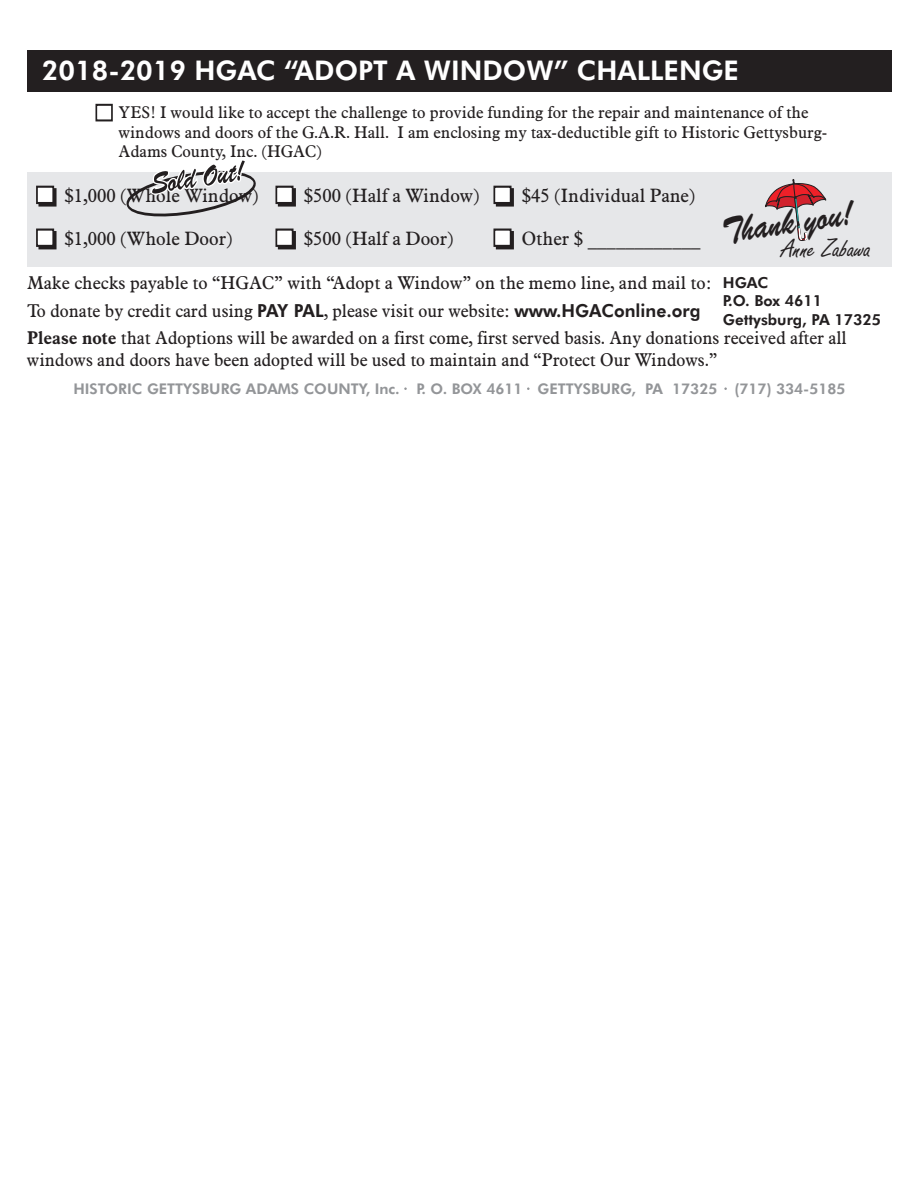
<style>
.page{position:relative;width:918px;height:1188px;background:#fff}
.page>*{position:absolute;margin:0;border:0;box-sizing:border-box;transform-origin:0 0}
.t1{font:36.3px "Brush Script BT";color:#231f20;scale:.88 1}
.t2{font:27.45px "Freestyle Scr D";color:#231f20}
.t3{font:800 27.15px "Futura BT";color:#fff}
.t4{font:18.75px "Aldine 721 BT";color:#231f20}
.t5{font:18px/21.6px "Aldine 721 BT";color:#231f20}
.t6{font:16.5px/19.8px "Aldine 721 BT";color:#231f20}
.t7{font:800 15.15px/18.1px "Futura BT";color:#231f20}
.t8{font:800 14.7px "Futura BT";color:#939598}
.s1{font-family:"Futura BT";font-weight:800;font-size:15.15px}
.s2{font-family:"Futura BT";font-weight:800}
.s3{font-weight:700}
</style>
<div class="page">
<div style="left:27px;top:173px;width:864px;height:94px;background:#e6e7e9"></div>
<div style="left:95px;top:104px;width:18px;height:17px;border:2px solid #231f20"></div>
<div style="left:27px;top:50px;width:864px;height:41px;background:#231f20"></div>
<svg style="left:36px;top:185px;width:21px;height:22px"></svg>
<svg style="left:275px;top:185px;width:21px;height:22px"></svg>
<svg style="left:493px;top:185px;width:21px;height:22px"></svg>
<svg style="left:36px;top:228px;width:21px;height:22px"></svg>
<svg style="left:275px;top:228px;width:21px;height:22px"></svg>
<svg style="left:493px;top:228px;width:21px;height:22px"></svg>
<svg style="left:120px;top:160px;width:142px;height:57px"></svg>
<svg style="left:765px;top:179px;width:61px;height:62px"></svg>
<h3 class="t3" style="left:42px;top:60px;width:699px">2018-2019 HGAC “ADOPT A WINDOW” CHALLENGE</h3>
<p class="t6" style="left:119px;top:104px;width:710px">YES! I would like to accept the challenge to provide funding for the repair and maintenance of the windows and doors of the G.A.R. Hall. I am enclosing my tax-deductible gift to Historic Gettysburg-<br>Adams County, Inc. (HGAC)</p>
<p class="t4" style="left:65px;top:187px;width:195px">$1,000 (Whole Window)</p>
<p class="t4" style="left:304px;top:187px;width:177px">$500 (Half a Window)</p>
<p class="t4" style="left:522px;top:187px;width:175px">$45 (Individual Pane)</p>
<p class="t4" style="left:65px;top:230px;width:169px">$1,000 (Whole Door)</p>
<p class="t4" style="left:304px;top:230px;width:151px">$500 (Half a Door)</p>
<p class="t4" style="left:522px;top:230px;width:180px">Other $ ____________</p>
<h1 class="t1" style="left:721px;top:216px;width:149px;rotate:-9deg">Thank you!</h1>
<h2 class="t2" style="left:782px;top:239px;width:91px">Anne Zabawa</h2>
<p class="t5" style="left:27px;top:274px;width:743px">Make checks payable to “HGAC” with “Adopt a Window” on the memo line, and mail to: <span class="s1">HGAC</span></p>
<p class="t7" style="left:723px;top:293px;width:160px">P.O. Box 4611<br>Gettysburg, PA 17325</p>
<p class="t5" style="left:27px;top:301px;width:675px">To donate by credit card using <span class="s2">PAY PAL</span>, please visit our website: <span class="s2">www.HGAConline.org</span></p>
<p class="t5" style="left:27px;top:329px;width:821px"><span class="s3">Please note</span> that Adoptions will be awarded on a first come, first served basis. Any donations received after all windows and doors have been adopted will be used to maintain and “Protect Our Windows.”</p>
<p class="t8" style="left:73px;top:382px;width:774px">HISTORIC GETTYSBURG ADAMS COUNTY, Inc. P. O. BOX 4611 GETTYSBURG, PA 17325 (717) 334-5185</p>
</div>
